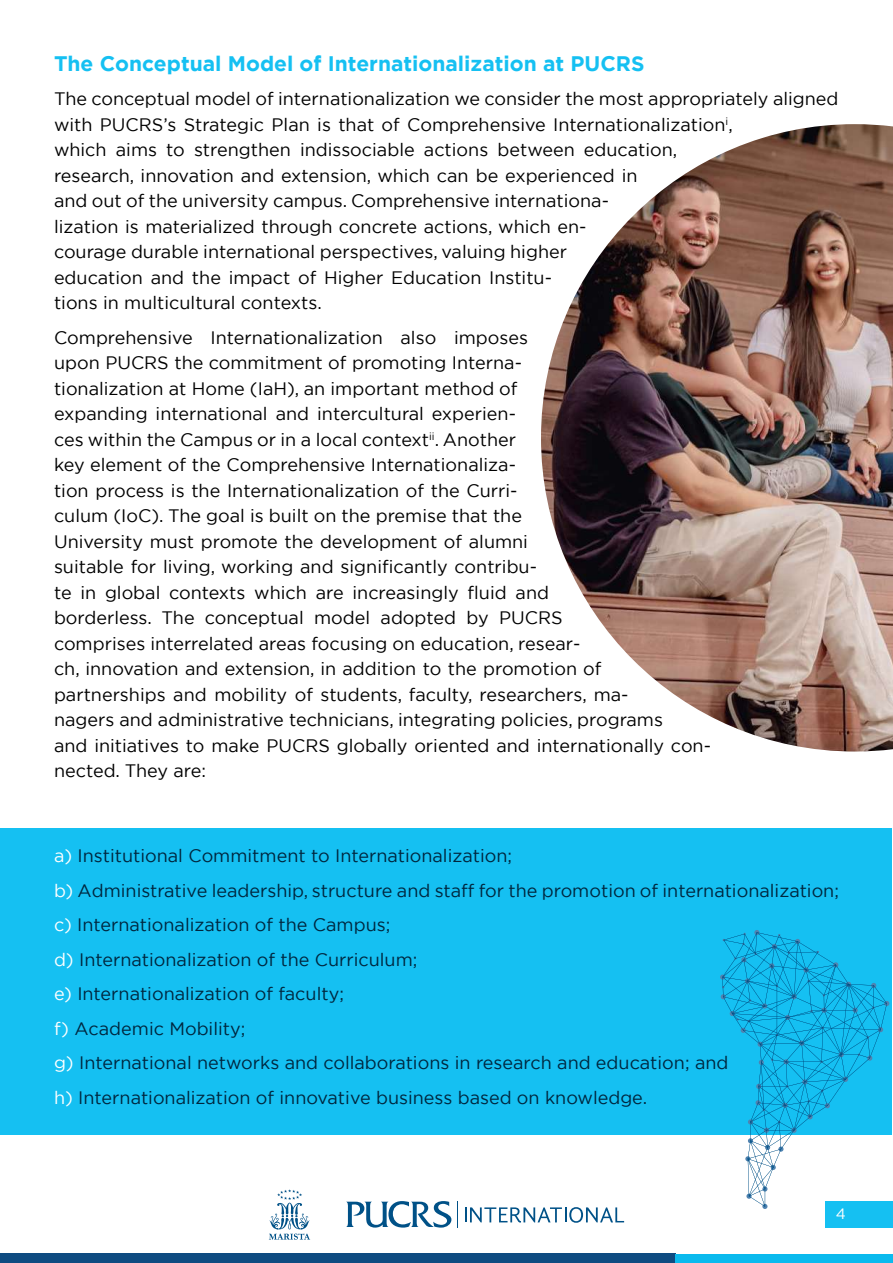
<style>
.page{position:relative;width:893px;height:1263px;background:#fff}
.page>*{position:absolute;margin:0;border:0;box-sizing:border-box;transform-origin:0 0}
.t1{font:700 21px "Gotham";color:#15c0f2}
.t2{font:18px/25.5px "Gotham";color:#000}
.t3{font:18px/34.5px "Gotham";color:#00263e}
.t4{font:15px "Gotham";color:#fff}
.s1{color:#fff}
</style>
<div class="page">
<svg style="left:457px;top:1201px;width:1px;height:27px"></svg>
<svg style="left:346px;top:1201px;width:105px;height:26px"></svg>
<svg style="left:465px;top:1207px;width:159px;height:16px"></svg>
<svg style="left:269px;top:1189px;width:41px;height:51px"></svg>
<div style="left:0;top:1253px;width:675px;height:10px;background:#0e4b81"></div>
<div style="left:675px;top:1253px;width:218px;height:10px;background:#0bbaee"></div>
<div style="left:825px;top:1201px;width:68px;height:27px;background:#15c0f2"></div>
<img style="left:541px;top:124px;width:352px;height:627px">
<div style="left:1px;top:828px;width:891px;height:306px;background:#15c0f2"></div>
<svg style="left:720px;top:930px;width:169px;height:279px"></svg>
<p class="t1" style="left:54px;top:49px;width:592px">The Conceptual Model of Internationalization at PUCRS</p>
<p class="t2" style="left:54px;top:86px;width:786px">The conceptual model of internationalization we consider the most appropriately aligned with PUCRS’s Strategic Plan is that of Comprehensive Internationalization<sup>i</sup>,<br>which aims to strengthen indissociable actions between education,<br>research, innovation and extension, which can be experienced in<br>and out of the university campus. Comprehensive internationa-<br>lization is materialized through concrete actions, which en-<br>courage durable international perspectives, valuing higher<br>education and the impact of Higher Education Institu-<br>tions in multicultural contexts.</p>
<p class="t2" style="left:54px;top:324px;width:658px">Comprehensive Internationalization also imposes<br>upon PUCRS the commitment of promoting Interna-<br>tionalization at Home (IaH), an important method of<br>expanding international and intercultural experien-<br>ces within the Campus or in a local context<sup>ii</sup>. Another<br>key element of the Comprehensive Internationaliza-<br>tion process is the Internationalization of the Curri-<br>culum (IoC). The goal is built on the premise that the<br>University must promote the development of alumni<br>suitable for living, working and significantly contribu-<br>te in global contexts which are increasingly fluid and<br>borderless. The conceptual model adopted by PUCRS<br>comprises interrelated areas focusing on education, resear-<br>ch, innovation and extension, in addition to the promotion of partnerships and mobility of students, faculty, researchers, ma-<br>nagers and administrative technicians, integrating policies, programs<br>and initiatives to make PUCRS globally oriented and internationally con&shy;nected. They are:</p>
<p class="t3" style="left:54px;top:838px;width:786px"><span class="s1">a)</span> Institutional Commitment to Internationalization;<br><span class="s1">b)</span> Administrative leadership, structure and staff for the promotion of internationalization; <span class="s1">c)</span> Internationalization of the Campus;<br><span class="s1">d)</span> Internationalization of the Curriculum;<br><span class="s1">e)</span> Internationalization of faculty;<br><span class="s1">f)</span> Academic Mobility;<br><span class="s1">g)</span> International networks and collaborations in research and education; and<br><span class="s1">h)</span> Internationalization of innovative business based on knowledge.</p>
<p class="t4" style="left:836px;top:1204px;width:12px">4</p>
</div>
